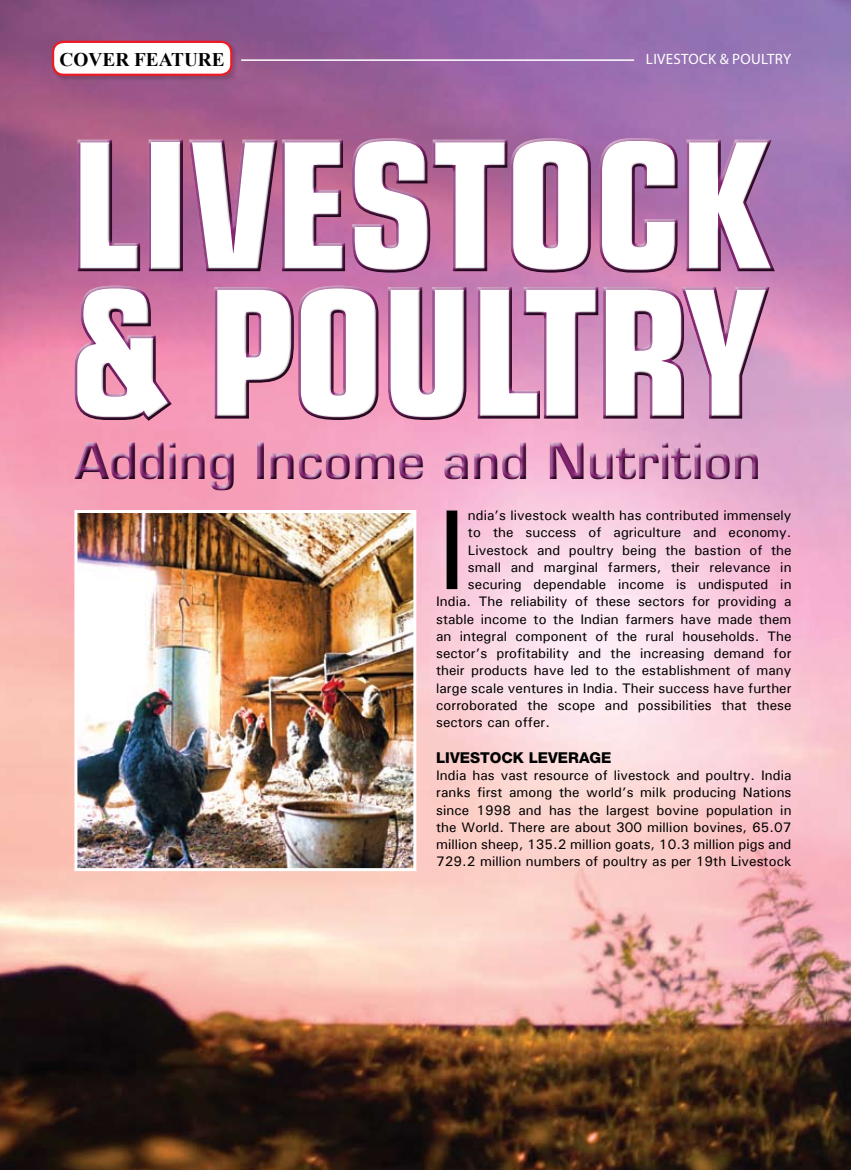
<style>
.page{position:relative;width:851px;height:1170px;background:#fff}
.page>*{position:absolute;margin:0;border:0;box-sizing:border-box;transform-origin:0 0}
.t1{font:700 condensed 174px/147.3px "Eurostile LT Std";letter-spacing:-.01em;color:#fff}
.t2{font:500 114px "Univers";color:#000}
.t3{font:600 48.9px "Eurostile LT Std";color:#832471}
.t4{font:700 19.2px "Times New Roman";color:#000}
.t5{font:800 15px "Helvetica Neue LT Std";color:#000}
.t6{font:15px "Myriad Pro";letter-spacing:.02em;color:#fff}
.t7{font:500 13.8px/17.2px "Univers";letter-spacing:.005em;color:#000;text-align:justify}
</style>
<div class="page">
<img style="left:0;top:0;width:850px;height:1169px">
<div style="left:52px;top:41px;width:192px;height:46px;background:#000;opacity:.15"></div>
<div style="left:53px;top:42px;width:178px;height:33px;background:#fff;border-radius:11px"></div>
<div style="left:52px;top:41px;width:180px;height:35px;border:2px solid #ed1c24;border-radius:11px"></div>
<div style="left:30px;top:89px;width:820px;height:405px;background:#000;opacity:.75"></div>
<img style="left:78px;top:514px;width:334px;height:353px">
<div style="left:74px;top:510px;width:342px;height:361px;border:3px solid #fff"></div>
<hr style="left:241px;top:59px;width:393px;height:2px;background:#fff">
<h3 class="t4" style="left:60px;top:47px;width:165px">COVER FEATURE</h3>
<p class="t6" style="left:646px;top:50px;width:147px">LIVESTOCK &amp; POULTRY</p>
<h1 class="t1" style="left:71px;top:133px;width:700px">LIVESTOCK &amp; POULTRY</h1>
<h3 class="t3" style="left:74px;top:431px;width:688px">Adding Income and Nutrition</h3>
<h2 class="t2" style="left:436px;top:477px;width:33px">I</h2>
<p class="t7" style="left:468px;top:506px;width:325px">ndia’s livestock wealth has contributed immensely</p>
<p class="t7" style="left:468px;top:523px;width:325px">to the success of agriculture and economy.</p>
<p class="t7" style="left:468px;top:541px;width:325px">Livestock and poultry being the bastion of the</p>
<p class="t7" style="left:468px;top:558px;width:325px">small and marginal farmers, their relevance in</p>
<p class="t7" style="left:468px;top:575px;width:325px">securing dependable income is undisputed in</p>
<p class="t7" style="left:436px;top:592px;width:357px">India. The reliability of these sectors for providing a</p>
<p class="t7" style="left:436px;top:610px;width:357px">stable income to the Indian farmers have made them</p>
<p class="t7" style="left:436px;top:627px;width:357px">an integral component of the rural households. The</p>
<p class="t7" style="left:436px;top:644px;width:357px">sector’s profitability and the increasing demand for</p>
<p class="t7" style="left:436px;top:661px;width:357px">their products have led to the establishment of many</p>
<p class="t7" style="left:436px;top:679px;width:357px">large scale ventures in India. Their success have further</p>
<p class="t7" style="left:436px;top:696px;width:357px">corroborated the scope and possibilities that these</p>
<p class="t7" style="left:436px;top:713px;width:115px">sectors can offer.</p>
<p class="t5" style="left:436px;top:748px;width:177px">LIVESTOC K LEVERAGE</p>
<p class="t7" style="left:436px;top:766px;width:357px">India has vast resource of livestock and poultry. India ranks first among the world’s milk producing Nations since 1998 and has the largest bovine population in the World. There are about 300 million bovines, 65.07 million sheep, 135.2 million goats, 10.3 million pigs and 729.2 million numbers of poultry as per 19th Livestock</p>
</div>
